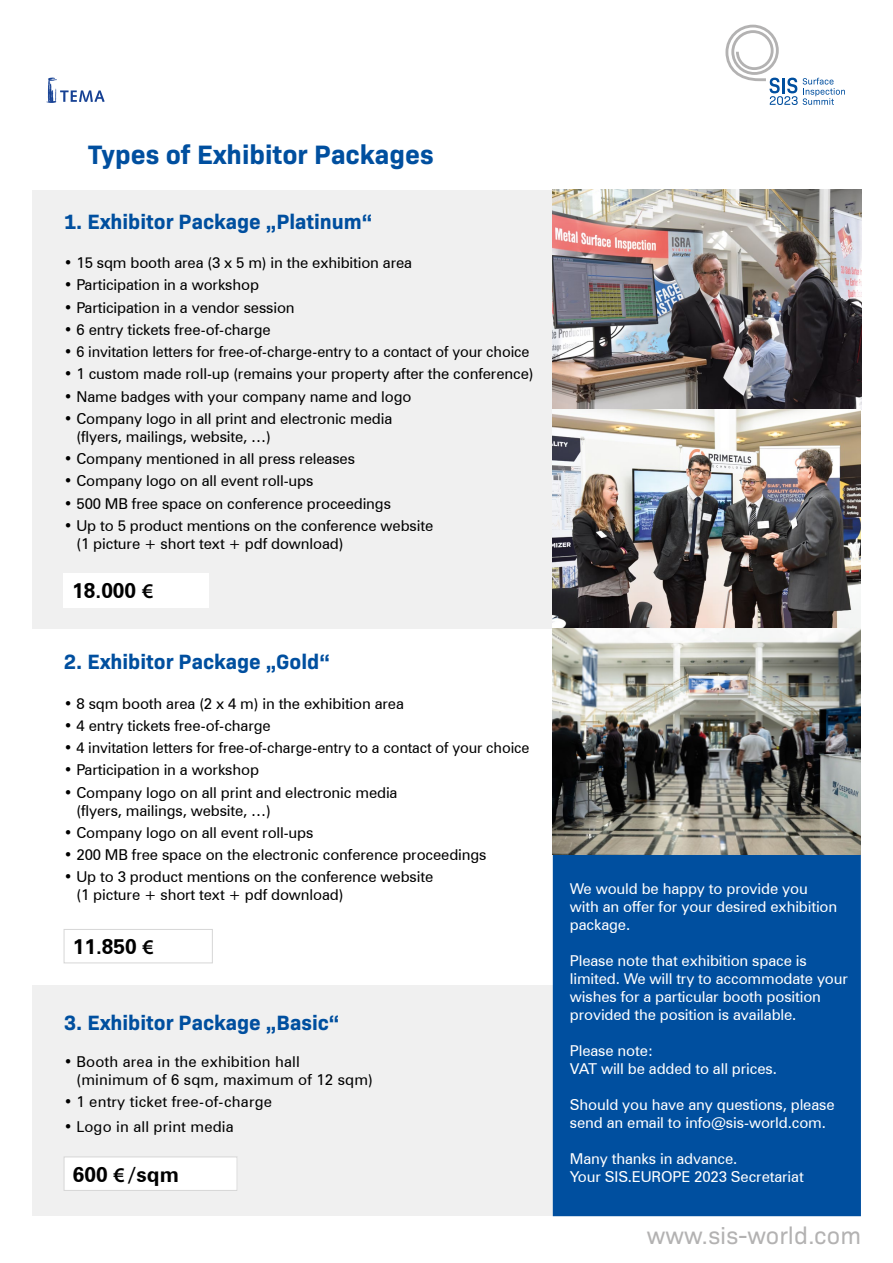
<style>
.page{position:relative;width:893px;height:1263px;background:#fff}
.page>*{position:absolute;margin:0;border:0;box-sizing:border-box;transform-origin:0 0}
.t1{font:700 27px "Bio Sans";color:#004f9f}
.t2{font:24px "Bio Sans";color:#b3b2b2}
.t3{font:700 21px "Bio Sans";color:#004f9f}
.t4{font:700 21px "Zurich BT";color:#000}
.t5{font:15px/18px "Zurich BT";letter-spacing:-.01em;color:#000}
.t6{font:15px/18px "Zurich BT";letter-spacing:-.01em;color:#fff}
.t7{font:15px/18px "Zurich BT";letter-spacing:.01em;color:#000}
.s1{font-family:"Myriad Pro";font-weight:600}
</style>
<div class="page">
<div style="left:32px;top:190px;width:643px;height:439px;background:#f0f0f0"></div>
<div style="left:32px;top:985px;width:521px;height:231px;background:#f0f0f0"></div>
<div style="left:553px;top:855px;width:308px;height:361px;background:#004f9f"></div>
<svg style="left:46px;top:78px;width:59px;height:25px"></svg>
<svg style="left:725px;top:25px;width:120px;height:80px"></svg>
<img style="left:553px;top:190px;width:308px;height:665px">
<div style="left:64px;top:573px;width:145px;height:34px;background:#fff"></div>
<div style="left:64px;top:929px;width:149px;height:34px;border:1px solid #d6d6d6"></div>
<div style="left:64px;top:1157px;width:173px;height:33px;background:#fff"></div>
<div style="left:64px;top:1157px;width:173px;height:34px;border:1px solid #d6d6d6"></div>
<h1 class="t1" style="left:88px;top:134px;width:347px">Types of Exhibitor Packages</h1>
<h3 class="t3" style="left:64px;top:206px;width:310px">1. Exhibitor Package „Platinum“</h3>
<p class="t5" style="left:64px;top:254px;width:350px">• 15 sqm booth area (3 x 5 m) in the exhibition area</p>
<p class="t5" style="left:64px;top:276px;width:197px">• Participation in a workshop</p>
<p class="t5" style="left:64px;top:298px;width:232px">• Participation in a vendor session</p>
<p class="t5" style="left:64px;top:320px;width:209px">• 6 entry tickets free-of-charge</p>
<p class="t5" style="left:64px;top:343px;width:467px">• 6 invitation letters for free-of-charge-entry to a contact of your choice</p>
<p class="t5" style="left:64px;top:365px;width:471px">• 1 custom made roll-up (remains your property after the conference)</p>
<p class="t5" style="left:64px;top:387px;width:349px">• Name badges with your company name and logo</p>
<p class="t5" style="left:77px;top:409px;width:317px;text-indent:-13px">• Company logo in all print and electronic media (flyers, mailings, website, …)</p>
<p class="t5" style="left:64px;top:450px;width:293px">• Company mentioned in all press releases</p>
<p class="t5" style="left:64px;top:472px;width:251px">• Company logo on all event roll-ups</p>
<p class="t5" style="left:64px;top:494px;width:329px">• 500 MB free space on conference proceedings</p>
<p class="t5" style="left:77px;top:516px;width:358px;text-indent:-13px">• Up to 5 product mentions on the conference website (1 picture + short text + pdf download)</p>
<h3 class="t4" style="left:72px;top:578px;width:82px">18.000 <span class="s1">€</span></h3>
<h3 class="t3" style="left:64px;top:646px;width:268px">2. Exhibitor Package „Gold“</h3>
<p class="t5" style="left:64px;top:694px;width:342px">• 8 sqm booth area (2 x 4 m) in the exhibition area</p>
<p class="t5" style="left:64px;top:716px;width:209px">• 4 entry tickets free-of-charge</p>
<p class="t5" style="left:64px;top:739px;width:467px">• 4 invitation letters for free-of-charge-entry to a contact of your choice</p>
<p class="t5" style="left:64px;top:761px;width:197px">• Participation in a workshop</p>
<p class="t5" style="left:77px;top:783px;width:323px;text-indent:-13px">• Company logo on all print and electronic media (flyers, mailings, website, …)</p>
<p class="t5" style="left:64px;top:823px;width:251px">• Company logo on all event roll-ups</p>
<p class="t5" style="left:64px;top:846px;width:424px">• 200 MB free space on the electronic conference proceedings</p>
<p class="t5" style="left:77px;top:868px;width:358px;text-indent:-13px">• Up to 3 product mentions on the conference website (1 picture + short text + pdf download)</p>
<h3 class="t4" style="left:73px;top:934px;width:82px">11.850 <span class="s1">€</span></h3>
<h3 class="t3" style="left:64px;top:1007px;width:277px">3. Exhibitor Package „Basic“</h3>
<p class="t7" style="left:77px;top:1052px;width:298px;text-indent:-13px">• Booth area in the exhibition hall (minimum of 6 sqm, maximum of 12 sqm)</p>
<p class="t7" style="left:64px;top:1092px;width:210px">• 1 entry ticket free-of-charge</p>
<p class="t7" style="left:64px;top:1117px;width:172px">• Logo in all print media</p>
<h3 class="t4" style="left:73px;top:1161px;width:108px">600 <span class="s1">€</span>/sqm</h3>
<p class="t6" style="left:570px;top:879px;width:269px">We would be happy to provide you with an offer for your desired exhibition package.</p>
<p class="t6" style="left:570px;top:951px;width:280px">Please note that exhibition space is limited. We will try to accommodate your wishes for a particular booth position provided the position is available.</p>
<p class="t6" style="left:570px;top:1041px;width:209px">Please note:<br>VAT will be added to all prices.</p>
<p class="t6" style="left:570px;top:1095px;width:266px">Should you have any questions, please send an email to info@sis-world.com.</p>
<p class="t6" style="left:570px;top:1149px;width:235px">Many thanks in advance.<br>Your SIS.EUROPE 2023 Secretariat</p>
<h2 class="t2" style="left:647px;top:1218px;width:216px">www.sis-world.com</h2>
</div>
